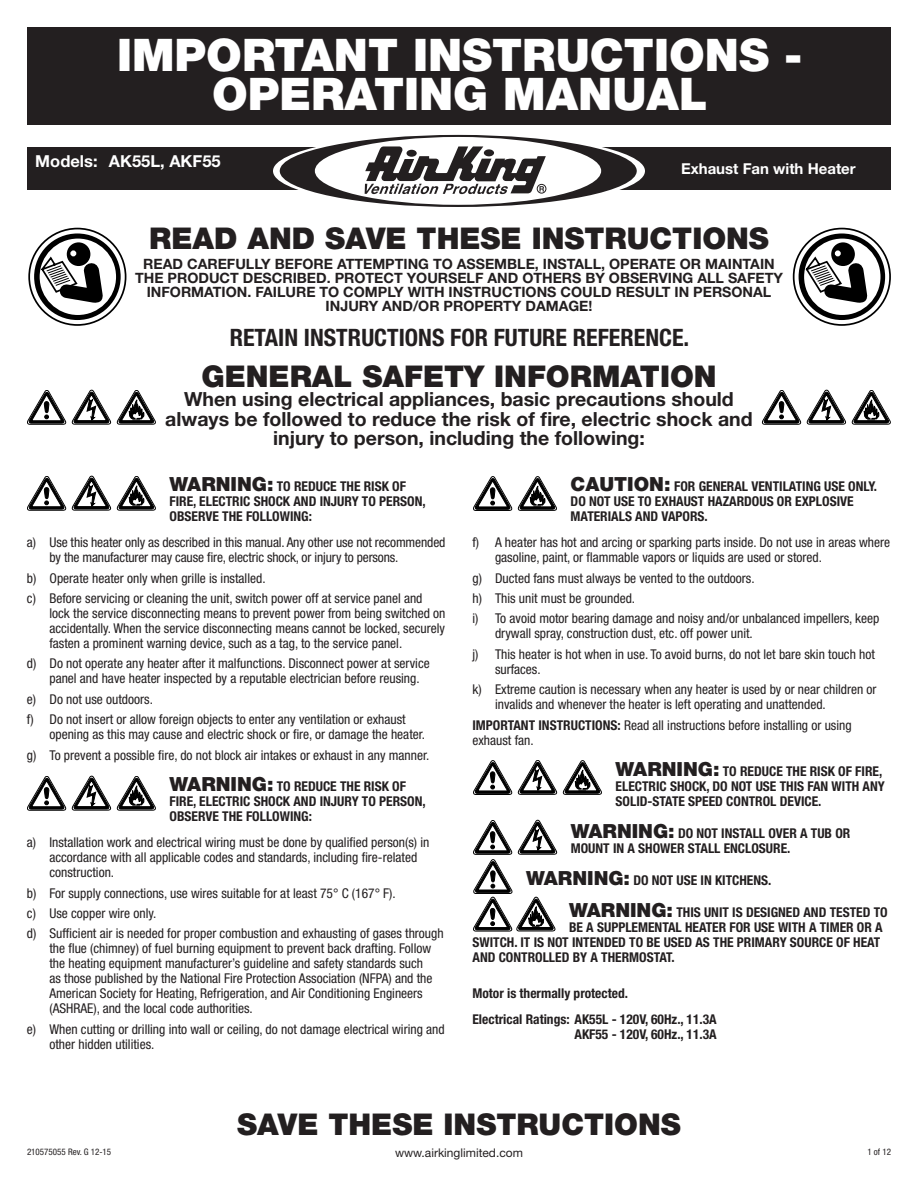
<style>
.page{position:relative;width:918px;height:1188px;background:#fff}
.page>*{position:absolute;margin:0;border:0;box-sizing:border-box;transform-origin:0 0}
.t1{font:900 45px/39px "Helvetica Neue";color:#fff;text-align:center}
.t2{font:900 30px "Helvetica Neue";color:#231f20}
.t3{font:700 condensed 24px "Helvetica Neue";color:#231f20}
.t4{font:700 19.5px/19.5px "Helvetica Neue";color:#231f20;text-align:center}
.t5{font:700 16.5px "Helvetica Neue";color:#fff}
.t6{font:700 15px "Helvetica Neue";color:#fff}
.t7{font:700 14.25px/14.2px "Helvetica Neue";color:#231f20;text-align:center}
.t8{font:condensed 13.5px/15px "Helvetica Neue";color:#231f20}
.t9{font:700 condensed 13.5px/15px "Helvetica Neue";color:#231f20}
.t10{font:12px "Helvetica Neue";color:#231f20}
.t11{font:condensed 9px "Helvetica Neue";color:#231f20}
.s1{font-weight:900;font-stretch:normal;font-size:19.5px}
.s2{font-weight:700}
</style>
<div class="page">
<div style="left:27px;top:148px;width:864px;height:42px;background:#231f20"></div>
<svg style="left:273px;top:133px;width:372px;height:75px"></svg>
<div style="left:27px;top:27px;width:864px;height:97px;background:#231f20"></div>
<div style="left:280px;top:135px;width:357px;height:72px;background:#231f20;border-radius:50%"></div>
<div style="left:315px;top:137px;width:286px;height:68px;background:#fff;border-radius:50%"></div>
<svg style="left:365px;top:146px;width:181px;height:48px"></svg>
<svg style="left:117px;top:390px;width:39px;height:35px"></svg>
<svg style="left:72px;top:390px;width:39px;height:35px"></svg>
<svg style="left:27px;top:390px;width:39px;height:35px"></svg>
<svg style="left:117px;top:776px;width:39px;height:35px"></svg>
<svg style="left:72px;top:776px;width:39px;height:35px"></svg>
<svg style="left:27px;top:776px;width:39px;height:35px"></svg>
<svg style="left:518px;top:476px;width:39px;height:35px"></svg>
<svg style="left:473px;top:476px;width:39px;height:35px"></svg>
<div style="left:28px;top:228px;width:98px;height:98px;border:2px solid #000;border-radius:50%"></div>
<svg style="left:34px;top:233px;width:87px;height:87px"></svg>
<div style="left:793px;top:228px;width:98px;height:98px;border:2px solid #000;border-radius:50%"></div>
<svg style="left:799px;top:233px;width:86px;height:87px"></svg>
<svg style="left:852px;top:390px;width:39px;height:35px"></svg>
<svg style="left:807px;top:390px;width:39px;height:35px"></svg>
<svg style="left:762px;top:390px;width:39px;height:35px"></svg>
<svg style="left:117px;top:476px;width:39px;height:35px"></svg>
<svg style="left:72px;top:476px;width:39px;height:35px"></svg>
<svg style="left:27px;top:476px;width:39px;height:35px"></svg>
<svg style="left:563px;top:760px;width:39px;height:35px"></svg>
<svg style="left:518px;top:760px;width:39px;height:35px"></svg>
<svg style="left:473px;top:760px;width:39px;height:35px"></svg>
<svg style="left:473px;top:820px;width:84px;height:112px"></svg>
<h1 class="t1" style="left:117px;top:36px;width:687px">IMPORTANT INSTRUCTIONS -<br>OPERATING MANUAL</h1>
<p class="t5" style="left:35px;top:151px;width:187px">Models: AK55L, AKF55</p>
<p class="t6" style="left:681px;top:160px;width:176px">Exhaust Fan with Heater</p>
<h2 class="t2" style="left:149px;top:220px;width:621px">READ AND SAVE THESE INSTRUCTIONS</h2>
<p class="t7" style="left:135px;top:256px;width:649px">READ CAREFULLY BEFORE ATTEMPTING TO ASSEMBLE, INSTALL, OPERATE OR MAINTAIN THE PRODUCT DESCRIBED. PROTECT YOURSELF AND OTHERS BY OBSERVING ALL SAFETY INFORMATION. FAILURE TO COMPLY WITH INSTRUCTIONS COULD RESULT IN PERSONAL INJURY AND/OR PROPERTY DAMAGE!</p>
<h3 class="t3" style="left:230px;top:323px;width:461px">RETAIN INSTRUCTIONS FOR FUTURE REFERENCE.</h3>
<h2 class="t2" style="left:201px;top:358px;width:517px">GENERAL SAFETY INFORMATION</h2>
<h3 class="t4" style="left:165px;top:389px;width:589px">When using electrical appliances, basic precautions should always be followed to reduce the risk of fire, electric shock and injury to person, including the following:</h3>
<p class="t9" style="left:170px;top:479px;width:258px"><span class="s1">WARNING:</span> TO REDUCE THE RISK OF<br>FIRE, ELECTRIC SHOCK AND INJURY TO PERSON,<br>OBSERVE THE FOLLOWING:</p>
<p class="t8" style="left:49px;top:535px;width:397px;text-indent:-23px">a) Use this heater only as described in this manual. Any other use not recommended by the manufacturer may cause fire, electric shock, or injury to persons.</p>
<p class="t8" style="left:27px;top:568px;width:397px;line-height:20.4px">b) Operate heater only when grille is installed.<br>c) Before servicing or cleaning the unit, switch power off at service panel and</p>
<p class="t8" style="left:49px;top:606px;width:398px;text-align:justify">lock the service disconnecting means to prevent power from being switched on accidentally. When the service disconnecting means cannot be locked, securely fasten a prominent warning device, such as a tag, to the service panel.</p>
<p class="t8" style="left:49px;top:656px;width:382px;text-indent:-23px">d) Do not operate any heater after it malfunctions. Disconnect power at service panel and have heater inspected by a reputable electrician before reusing.</p>
<p class="t8" style="left:27px;top:689px;width:380px;line-height:20.4px">e) Do not use outdoors.<br>f) Do not insert or allow foreign objects to enter any ventilation or exhaust</p>
<p class="t8" style="left:27px;top:724px;width:404px;line-height:20.4px;text-indent:23px">opening as this may cause and electric shock or fire, or damage the heater. g) To prevent a possible fire, do not block air intakes or exhaust in any manner.</p>
<p class="t9" style="left:170px;top:779px;width:258px"><span class="s1">WARNING:</span> TO REDUCE THE RISK OF<br>FIRE, ELECTRIC SHOCK AND INJURY TO PERSON,<br>OBSERVE THE FOLLOWING:</p>
<p class="t8" style="left:49px;top:835px;width:381px;text-indent:-23px">a) Installation work and electrical wiring must be done by qualified person(s) in accordance with all applicable codes and standards, including fire-related construction.</p>
<p class="t8" style="left:27px;top:883px;width:418px;line-height:20.4px">b) For supply connections, use wires suitable for at least 75° C (167° F).<br>c) Use copper wire only.<br>d) Sufficient air is needed for proper combustion and exhausting of gases through</p>
<p class="t8" style="left:49px;top:941px;width:385px">the flue (chimney) of fuel burning equipment to prevent back drafting. Follow the heating equipment manufacturer’s guideline and safety standards such as those published by the National Fire Protection Association (NFPA) and the American Society for Heating, Refrigeration, and Air Conditioning Engineers (ASHRAE), and the local code authorities.</p>
<p class="t8" style="left:49px;top:1021px;width:397px;text-indent:-23px">e) When cutting or drilling into wall or ceiling, do not damage electrical wiring and other hidden utilities.</p>
<p class="t9" style="left:571px;top:479px;width:308px"><span class="s1">CAUTION:</span> FOR GENERAL VENTILATING USE ONLY.<br>DO NOT USE TO EXHAUST HAZARDOUS OR EXPLOSIVE<br>MATERIALS AND VAPORS.</p>
<p class="t8" style="left:495px;top:535px;width:397px;text-indent:-23px">f) A heater has hot and arcing or sparking parts inside. Do not use in areas where gasoline, paint, or flammable vapors or liquids are used or stored.</p>
<p class="t8" style="left:473px;top:568px;width:408px;line-height:20.4px">g) Ducted fans must always be vented to the outdoors.<br>h) This unit must be grounded.<br>i) To avoid motor bearing damage and noisy and/or unbalanced impellers, keep</p>
<p class="t8" style="left:473px;top:623px;width:404px;line-height:20.4px;text-indent:23px">drywall spray, construction dust, etc. off power unit.<br>j) This heater is hot when in use. To avoid burns, do not let bare skin touch hot</p>
<p class="t8" style="left:473px;top:659px;width:406px;line-height:20.4px;text-indent:23px">surfaces.<br>k) Extreme caution is necessary when any heater is used by or near children or</p>
<p class="t8" style="left:473px;top:694px;width:381px;line-height:20.4px;text-align:center">invalids and whenever the heater is left operating and unattended.<br><span class="s2">IMPORTANT INSTRUCTIONS:</span> Read all instructions before installing or using</p>
<p class="t8" style="left:473px;top:732px;width:63px">exhaust fan.</p>
<p class="t9" style="left:616px;top:764px;width:271px"><span class="s1">WARNING:</span> TO REDUCE THE RISK OF FIRE,<br>ELECTRIC SHOCK, DO NOT USE THIS FAN WITH ANY<br>SOLID-STATE SPEED CONTROL DEVICE.</p>
<p class="t9" style="left:571px;top:826px;width:281px"><span class="s1">WARNING:</span> DO NOT INSTALL OVER A TUB OR<br>MOUNT IN A SHOWER STALL ENCLOSURE.</p>
<p class="t9" style="left:526px;top:873px;width:247px"><span class="s1">WARNING:</span> DO NOT USE IN KITCHENS.</p>
<p class="t9" style="left:569px;top:904px;width:320px"><span class="s1">WARNING:</span> THIS UNIT IS DESIGNED AND TESTED TO</p>
<p class="t9" style="left:569px;top:919px;width:315px">BE A SUPPLEMENTAL HEATER FOR USE WITH A TIMER OR A</p>
<p class="t9" style="left:473px;top:934px;width:409px">SWITCH. IT IS NOT INTENDED TO BE USED AS THE PRIMARY SOURCE OF HEAT</p>
<p class="t9" style="left:473px;top:949px;width:204px">AND CONTROLLED BY A THERMOSTAT.</p>
<p class="t9" style="left:473px;top:981px;width:246px;line-height:25.8px">Motor is thermally protected.<br>Electrical Ratings: AK55L - 120V, 60Hz., 11.3A</p>
<p class="t9" style="left:575px;top:1027px;width:144px">AKF55 - 120V, 60Hz., 11.3A</p>
<h2 class="t2" style="left:237px;top:1106px;width:445px">SAVE THESE INSTRUCTIONS</h2>
<p class="t11" style="left:27px;top:1146px;width:86px">210575055 Rev. G 12-15</p>
<p class="t10" style="left:395px;top:1146px;width:129px">www.airkinglimited.com</p>
<p class="t11" style="left:867px;top:1146px;width:25px">1 of 12</p>
</div>
